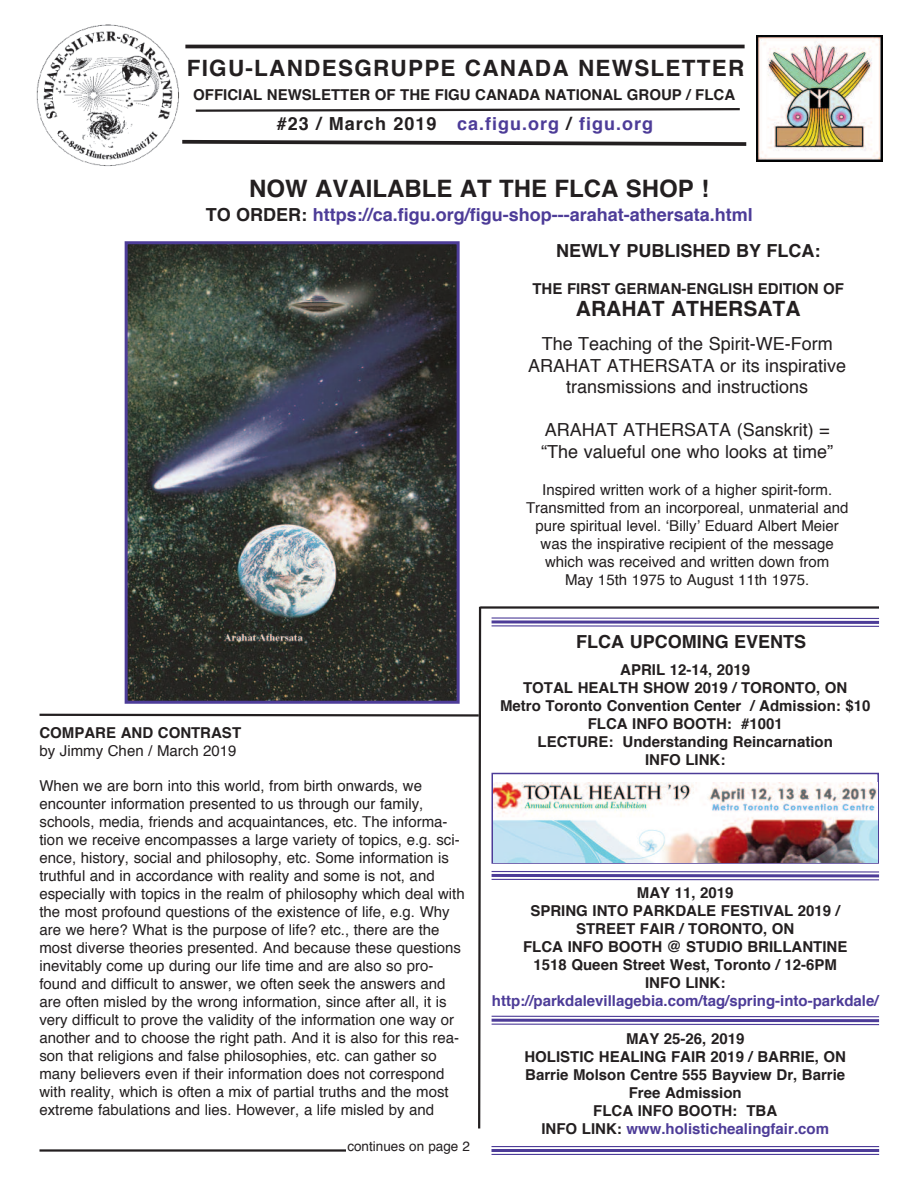
<style>
.page{position:relative;width:918px;height:1188px;background:#fff}
.page>*{position:absolute;margin:0;border:0;box-sizing:border-box;transform-origin:0 0}
.t1{font:700 24px "Helvetica";color:#231f20}
.t2{font:700 22.5px "Helvetica";letter-spacing:.055em;color:#231f20}
.t3{font:700 21px "Helvetica";color:#231f20}
.t4{font:18px/21.6px "Helvetica";color:#231f20;text-align:center}
.t5{font:700 18px "Helvetica";color:#4d3c98}
.t6{font:700 18px "Helvetica";color:#231f20}
.t7{font:700 18px "Helvetica";letter-spacing:.055em;color:#4d3c98}
.t8{font:15px/18px "Helvetica";color:#231f20;text-align:center}
.t9{font:700 15px/18px "Helvetica";color:#231f20;text-align:center}
.t10{font:700 15px "Helvetica";color:#4d3c98}
.t11{font:13.5px "Helvetica";color:#231f20}
.s1{color:#231f20}
.s2{color:#4d3c98}
</style>
<div class="page">
<img style="left:36px;top:24px;width:143px;height:142px">
<img style="left:756px;top:35px;width:126px;height:126px">
<hr style="left:185px;top:45px;width:560px;height:3px;background:#231f20">
<svg style="left:178px;top:138px;width:569px;height:10px"></svg>
<svg style="left:195px;top:108px;width:545px;height:4px"></svg>
<hr style="left:39px;top:1149px;width:318px;height:3px;background:#231f20">
<svg style="left:491px;top:617px;width:389px;height:10px"></svg>
<hr style="left:492px;top:1146px;width:387px;height:1px;background:#4d3c98">
<hr style="left:492px;top:1149px;width:387px;height:3px;background:#4d3c98">
<hr style="left:492px;top:1154px;width:387px;height:1px;background:#4d3c98">
<div style="left:346px;top:1139px;width:126px;height:22px;background:#fff"></div>
<svg style="left:39px;top:605px;width:443px;height:524px"></svg>
<img style="left:129px;top:245px;width:327px;height:455px">
<div style="left:125px;top:241px;width:335px;height:463px;border:3px solid #4d3c98"></div>
<svg style="left:491px;top:871px;width:389px;height:10px"></svg>
<div style="left:492px;top:773px;width:387px;height:91px;border:2px solid #4d3c98"></div>
<img style="left:493px;top:783px;width:385px;height:79px">
<hr style="left:480px;top:606px;width:399px;height:3px;background:#231f20">
<svg style="left:491px;top:1015px;width:389px;height:11px"></svg>
<h2 class="t2" style="left:187px;top:59px;width:559px">FIGU-LANDESGRUPPE CANADA NEWSLETTER</h2>
<p class="t9" style="left:193px;top:87px;width:544px">OFFICIAL NEWSLETTER OF THE FIGU CANADA NATIONAL GROUP / FLCA</p>
<p class="t7" style="left:277px;top:116px;width:378px"><span class="s1">#23 / March 2019</span> ca.figu.org <span class="s1">/</span> figu.org</p>
<h1 class="t1" style="left:249px;top:178px;width:461px">NOW AVAILABLE AT THE FLCA SHOP !</h1>
<p class="t5" style="left:206px;top:207px;width:549px"><span class="s1">TO ORDER:</span> https://ca.figu.org/figu-shop---arahat-athersata.html</p>
<p class="t6" style="left:556px;top:243px;width:266px">NEWLY PUBLISHED BY FLCA:</p>
<p class="t9" style="left:532px;top:281px;width:313px">THE FIRST GERMAN-ENGLISH EDITION OF</p>
<h3 class="t3" style="left:576px;top:300px;width:226px">ARAHAT ATHERSATA</h3>
<p class="t4" style="left:528px;top:334px;width:320px">The Teaching of the Spirit-WE-Form<br>ARAHAT ATHERSATA or its inspirative transmissions and instructions</p>
<p class="t4" style="left:541px;top:421px;width:294px;text-align:left">ARAHAT ATHERSATA (Sanskrit) = “The valueful one who looks at time”</p>
<p class="t8" style="left:526px;top:482px;width:324px">Inspired written work of a higher spirit-form.<br>Transmitted from an incorporeal, unmaterial and pure spiritual level. ‘Billy’ Eduard Albert Meier was the inspirative recipient of the message which was received and written down from<br>May 15th 1975 to August 11th 1975.</p>
<p class="t9" style="left:39px;top:725px;width:203px">COMPARE AND CONTRAST</p>
<p class="t8" style="left:39px;top:743px;width:199px">by Jimmy Chen / March 2019</p>
<p class="t8" style="left:39px;top:778px;width:427px;text-align:left">When we are born into this world, from birth onwards, we encounter information presented to us through our family, schools, media, friends and acquaintances, etc. The informa&shy;tion we receive encompasses a large variety of topics, e.g. sci&shy;ence, history, social and philosophy, etc. Some information is truthful and in accordance with reality and some is not, and especially with topics in the realm of philosophy which deal with the most profound questions of the existence of life, e.g. Why are we here? What is the purpose of life? etc., there are the most diverse theories presented. And because these questions inevitably come up during our life time and are also so pro&shy;found and difficult to answer, we often seek the answers and are often misled by the wrong information, since after all, it is very difficult to prove the validity of the information one way or another and to choose the right path. And it is also for this rea&shy;son that religions and false philosophies, etc. can gather so many believers even if their information does not correspond with reality, which is often a mix of partial truths and the most extreme fabulations and lies. However, a life misled by and</p>
<p class="t11" style="left:347px;top:1141px;width:124px">continues on page 2</p>
<p class="t6" style="left:576px;top:634px;width:232px">FLCA UPCOMING EVENTS</p>
<p class="t9" style="left:500px;top:661px;width:372px">APRIL 12-14, 2019<br>TOTAL HEALTH SHOW 2019 / TORONTO, ON<br>Metro Toronto Convention Center / Admission: $10<br>FLCA INFO BOOTH: #1001<br>LECTURE: Understanding Reincarnation<br>INFO LINK:</p>
<p class="t9" style="left:523px;top:885px;width:326px">MAY 11, 2019<br>SPRING INTO PARKDALE FESTIVAL 2019 /<br>STREET FAIR / TORONTO, ON<br>FLCA INFO BOOTH @ STUDIO BRILLANTINE<br>1518 Queen Street West, Toronto / 12-6PM<br>INFO LINK:</p>
<p class="t10" style="left:492px;top:995px;width:388px">http://parkdalevillagebia.com/tag/spring-into-parkdale/</p>
<p class="t9" style="left:524px;top:1031px;width:323px">MAY 25-26, 2019<br>HOLISTIC HEALING FAIR 2019 / BARRIE, ON<br>Barrie Molson Centre 555 Bayview Dr, Barrie<br>Free Admission<br>FLCA INFO BOOTH: TBA<br>INFO LINK: <span class="s2">www.holistichealingfair.com</span></p>
</div>
